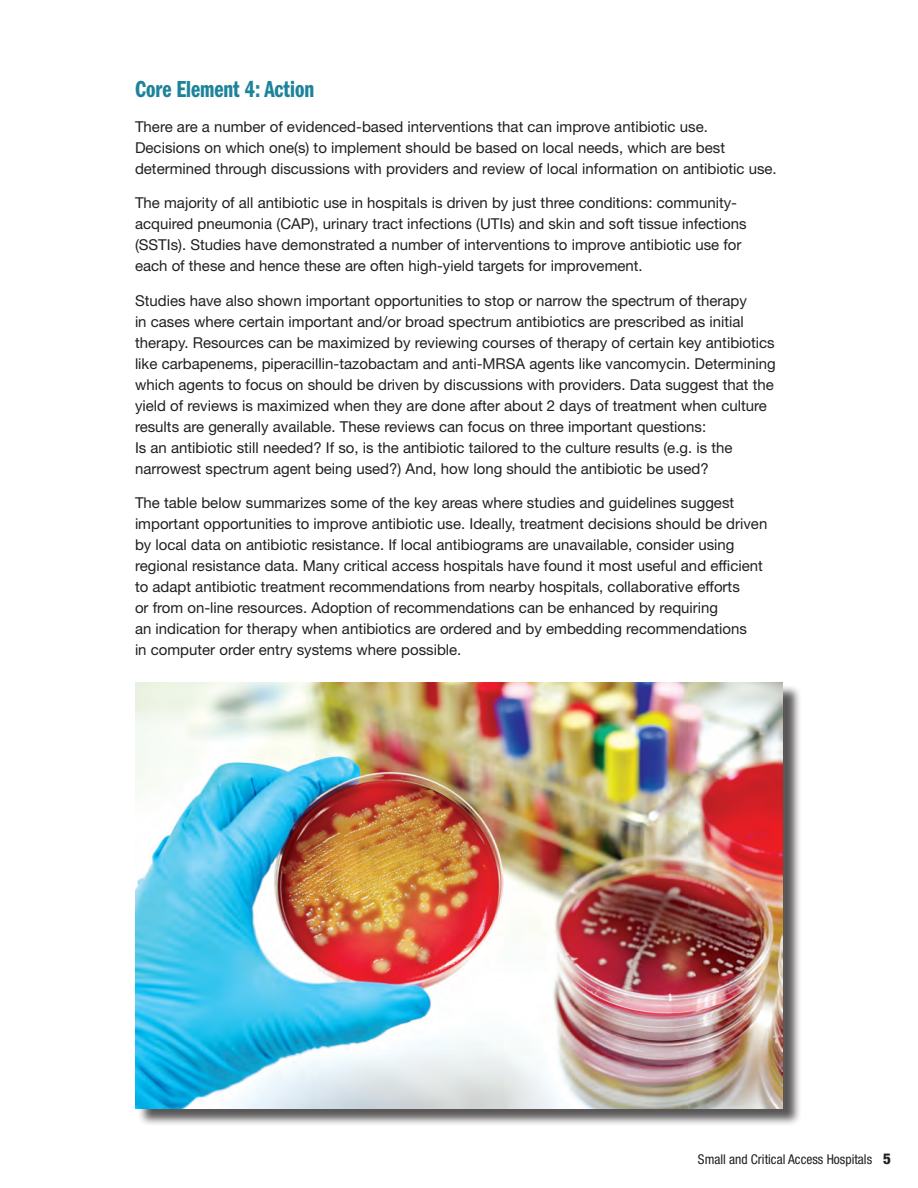
<style>
.page{position:relative;width:918px;height:1188px;background:#fff}
.page>*{position:absolute;margin:0;border:0;box-sizing:border-box;transform-origin:0 0}
.Heading_3{font:24px "ITC Franklin Gothic Std Dm Cp";color:#1d839a}
.body{font:15px/21px "Helvetica Neue LT Std";color:#231f20}
.t1{font:condensed 13.5px "Helvetica Neue LT Std";color:#231f20}
.s1{font-weight:800;font-size:15px}
</style>
<div class="page">
<div style="left:137px;top:684px;width:664px;height:443px;background:#231f20;opacity:.75"></div>
<img style="left:135px;top:682px;width:648px;height:426px">
<p class="Heading_3" style="left:135px;top:76px;width:181px">Core Element 4: Action</p>
<p class="body" style="left:135px;top:116px;width:643px">There are a number of evidenced-based interventions that can improve antibiotic use.<br>Decisions on which one(s) to implement should be based on local needs, which are best determined through discussions with providers and review of local information on antibiotic use.</p>
<p class="body" style="left:135px;top:192px;width:613px">The majority of all antibiotic use in hospitals is driven by just three conditions: community&shy;acquired pneumonia (CAP), urinary tract infections (UTIs) and skin and soft tissue infections (SSTIs). Studies have demonstrated a number of interventions to improve antibiotic use for each of these and hence these are often high-yield targets for improvement.</p>
<p class="body" style="left:135px;top:290px;width:642px">Studies have also shown important opportunities to stop or narrow the spectrum of therapy<br>in cases where certain important and/or broad spectrum antibiotics are prescribed as initial therapy. Resources can be maximized by reviewing courses of therapy of certain key antibiotics like carbapenems, piperacillin-tazobactam and anti-MRSA agents like vancomycin. Determining which agents to focus on should be driven by discussions with providers. Data suggest that the yield of reviews is maximized when they are done after about 2 days of treatment when culture results are generally available. These reviews can focus on three important questions:<br>Is an antibiotic still needed? If so, is the antibiotic tailored to the culture results (e.g. is the narrowest spectrum agent being used?) And, how long should the antibiotic be used?</p>
<p class="body" style="left:135px;top:492px;width:634px">The table below summarizes some of the key areas where studies and guidelines suggest important opportunities to improve antibiotic use. Ideally, treatment decisions should be driven by local data on antibiotic resistance. If local antibiograms are unavailable, consider using regional resistance data. Many critical access hospitals have found it most useful and efficient to adapt antibiotic treatment recommendations from nearby hospitals, collaborative efforts<br>or from on-line resources. Adoption of recommendations can be enhanced by requiring<br>an indication for therapy when antibiotics are ordered and by embedding recommendations<br>in computer order entry systems where possible.</p>
<p class="t1" style="left:698px;top:1152px;width:195px">Small and Critical Access Hospitals <span class="s1">5</span></p>
</div>
